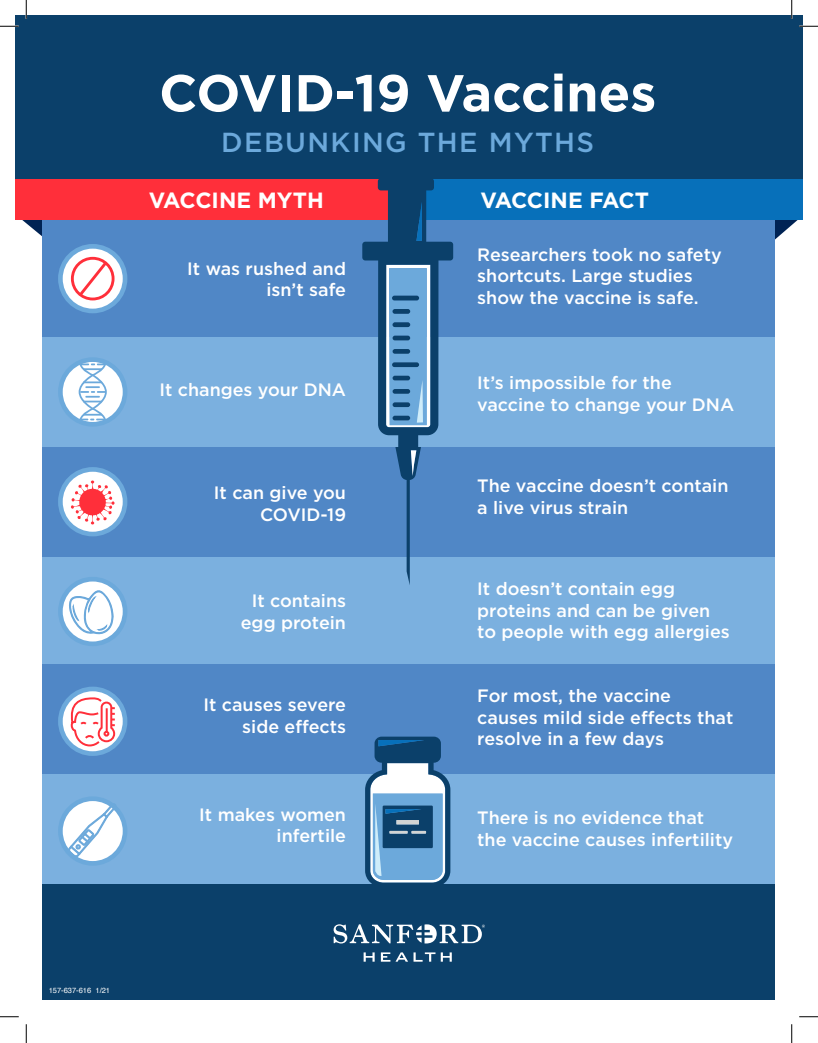
<style>
.page{position:relative;width:818px;height:1043px;background:#fff}
.page>*{position:absolute;margin:0;border:0;box-sizing:border-box;transform-origin:0 0}
.t1{font:700 51.75px "Gotham";color:#fff}
.t2{font:500 27.5px "Gotham";letter-spacing:.05em;color:#6ca9db}
.t3{font:700 22px "Gotham";color:#fff}
.t4{font:700 22px "Gotham";letter-spacing:-.02em;color:#fff}
.t5{font:500 17.88px/21.5px "Gotham";color:#fff}
.t6{font:7.5px "Helvetica";color:#fff}
</style>
<div class="page">
<svg style="left:15px;top:219px;width:27px;height:17px"></svg>
<svg style="left:774px;top:219px;width:28px;height:24px"></svg>
<div style="left:42px;top:46px;width:732px;height:953px;background:#7bb0df"></div>
<div style="left:42px;top:207px;width:732px;height:130px;background:#5087c6"></div>
<div style="left:42px;top:447px;width:732px;height:109px;background:#5087c6"></div>
<div style="left:42px;top:664px;width:732px;height:109px;background:#5087c6"></div>
<div style="left:15px;top:15px;width:787px;height:181px;background:#0b406a"></div>
<div style="left:42px;top:883px;width:732px;height:116px;background:#0b406a"></div>
<svg style="left:363px;top:952px;width:11px;height:9px"></svg>
<svg style="left:381px;top:952px;width:71px;height:9px"></svg>
<svg style="left:333px;top:924px;width:152px;height:19px"></svg>
<svg style="left:365px;top:736px;width:85px;height:148px"></svg>
<hr style="left:396px;top:820px;width:23px;height:4px;background:#d2d4d3">
<hr style="left:389px;top:830px;width:18px;height:3px;background:#d2d4d3">
<hr style="left:411px;top:830px;width:15px;height:3px;background:#d2d4d3">
<div style="left:15px;top:179px;width:381px;height:40px;background:#ff2f3a"></div>
<div style="left:413px;top:179px;width:389px;height:40px;background:#0770ba"></div>
<svg style="left:362px;top:179px;width:91px;height:406px"></svg>
<svg style="left:411px;top:450px;width:5px;height:26px"></svg>
<svg style="left:386px;top:265px;width:44px;height:162px"></svg>
<svg style="left:416px;top:202px;width:6px;height:39px"></svg>
<svg style="left:60px;top:246px;width:65px;height:65px;background:#e8eaf2"></svg>
<div style="left:58px;top:244px;width:69px;height:69px;border:5px solid #6ca9db;border-radius:50%"></div>
<div style="left:71px;top:257px;width:43px;height:43px;border:3px solid #ff2f3a;border-radius:50%"></div>
<svg style="left:77px;top:259px;width:33px;height:39px"></svg>
<svg style="left:60px;top:469px;width:65px;height:65px"></svg>
<div style="left:58px;top:467px;width:69px;height:69px;border:5px solid #6ca9db;border-radius:50%"></div>
<svg style="left:71px;top:480px;width:43px;height:44px;background:#feacb0"></svg>
<svg style="left:60px;top:798px;width:65px;height:65px"></svg>
<div style="left:58px;top:796px;width:69px;height:69px;border:5px solid #6ca9db;border-radius:50%"></div>
<svg style="left:68px;top:803px;width:49px;height:54px"></svg>
<svg style="left:60px;top:359px;width:65px;height:65px"></svg>
<div style="left:58px;top:357px;width:69px;height:69px;border:5px solid #6ca9db;border-radius:50%"></div>
<svg style="left:79px;top:363px;width:28px;height:57px"></svg>
<svg style="left:60px;top:579px;width:65px;height:65px"></svg>
<div style="left:58px;top:577px;width:69px;height:69px;border:5px solid #6ca9db;border-radius:50%"></div>
<svg style="left:68px;top:588px;width:46px;height:47px"></svg>
<svg style="left:60px;top:689px;width:65px;height:64px"></svg>
<div style="left:58px;top:686px;width:69px;height:70px;border:5px solid #6ca9db;border-radius:50%"></div>
<svg style="left:69px;top:691px;width:48px;height:56px;background:#f1cbd2"></svg>
<svg style="left:0;top:25px;width:19px;height:2px"></svg>
<svg style="left:799px;top:25px;width:18px;height:2px"></svg>
<svg style="left:0;top:1016px;width:19px;height:1px"></svg>
<svg style="left:799px;top:1016px;width:18px;height:1px"></svg>
<svg style="left:25px;top:0;width:2px;height:19px"></svg>
<svg style="left:25px;top:1024px;width:2px;height:18px"></svg>
<svg style="left:790px;top:0;width:2px;height:19px"></svg>
<svg style="left:791px;top:1024px;width:1px;height:18px"></svg>
<p class="t1" style="left:159px;top:59px;width:498px">COVID-19 Vaccines</p>
<p class="t2" style="left:221px;top:124px;width:374px">DEBUNKING THE MYTHS</p>
<p class="t3" style="left:149px;top:186px;width:176px">VACCINE MYTH</p>
<p class="t4" style="left:480px;top:186px;width:170px">VACCINE FACT</p>
<p class="t5" style="left:187px;top:257px;width:160px;text-align:right">It was rushed and isn’t safe</p>
<p class="t5" style="left:159px;top:379px;width:188px">It changes your DNA</p>
<p class="t5" style="left:214px;top:482px;width:134px;text-align:right">It can give you<br>COVID-19</p>
<p class="t5" style="left:241px;top:590px;width:107px;text-align:right">It contains egg protein</p>
<p class="t5" style="left:203px;top:694px;width:144px;text-align:right">It causes severe side effects</p>
<p class="t5" style="left:199px;top:803px;width:148px;text-align:right">It makes women infertile</p>
<p class="t5" style="left:477px;top:243px;width:246px">Researchers took no safety shortcuts. Large studies show the vaccine is safe.</p>
<p class="t5" style="left:477px;top:372px;width:258px">It’s impossible for the vaccine to change your DNA</p>
<p class="t5" style="left:477px;top:475px;width:253px">The vaccine doesn’t contain a live virus strain</p>
<p class="t5" style="left:477px;top:578px;width:254px">It doesn’t contain egg proteins and can be given to people with egg allergies</p>
<p class="t5" style="left:477px;top:685px;width:257px">For most, the vaccine causes mild side effects that resolve in a few days</p>
<p class="t5" style="left:477px;top:807px;width:257px">There is no evidence that the vaccine causes infertility</p>
<p class="t6" style="left:49px;top:984px;width:63px">157-637-616 1/21</p>
</div>
